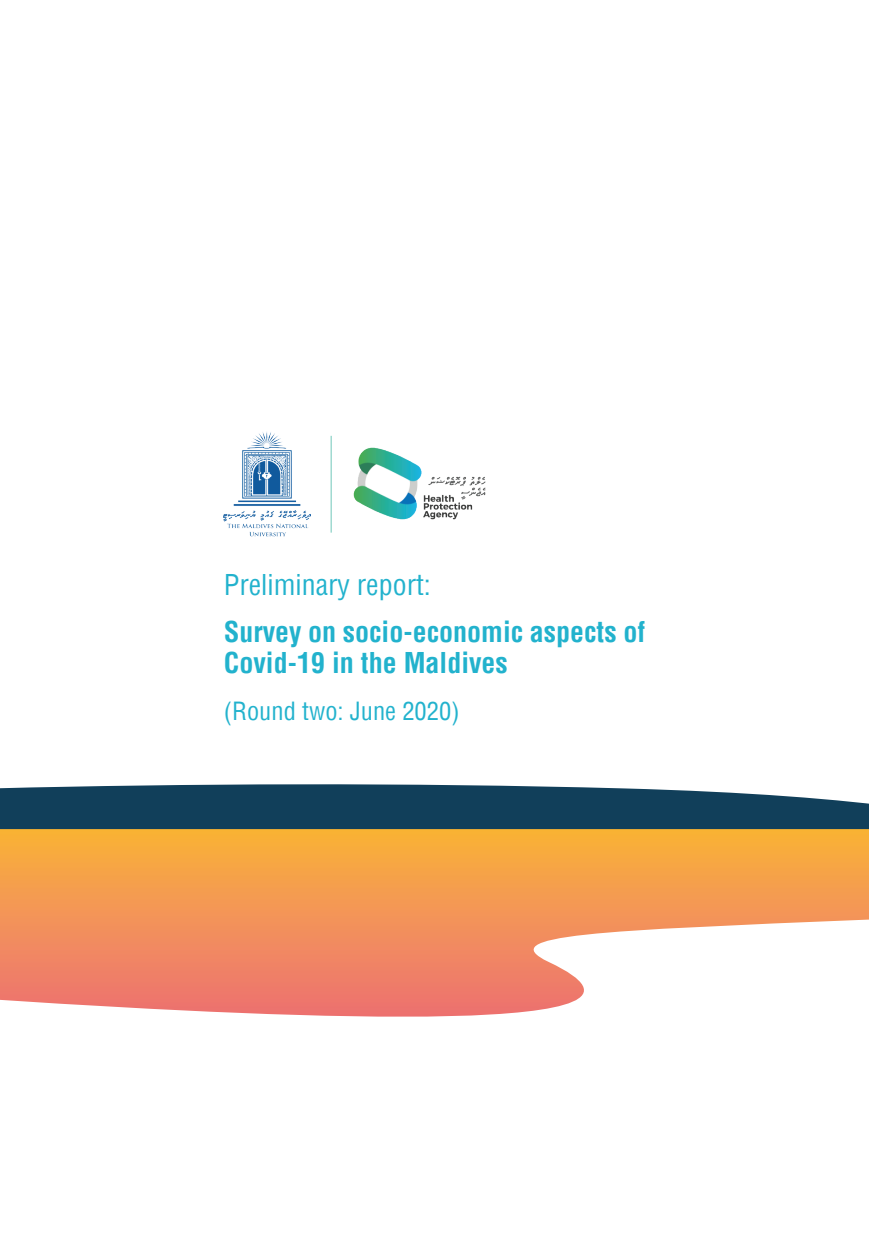
<style>
.page{position:relative;width:869px;height:1241px;background:#fff}
.page>*{position:absolute;margin:0;border:0;box-sizing:border-box;transform-origin:0 0}
.t1{font:700 condensed 28px/31.5px "Helvetica";color:#22b2cd}
.t2{font:condensed 28px "Helvetica";color:#22b2cd}
.t3{font:condensed 24.5px "Helvetica";color:#22b2cd}
</style>
<div class="page">
<img style="left:353px;top:447px;width:133px;height:73px">
<img style="left:224px;top:432px;width:86px;height:105px">
<hr style="left:330px;top:436px;width:1px;height:96px;background:#70c8ba">
<svg style="left:0;top:784px;width:868px;height:45px;background:#265069"></svg>
<svg style="left:0;top:829px;width:868px;height:188px"></svg>
<p class="t2" style="left:224px;top:566px;width:208px">Preliminary report:</p>
<p class="t1" style="left:224px;top:615px;width:422px">Survey on socio-economic aspects of<br>Covid-19 in the Maldives</p>
<p class="t3" style="left:224px;top:694px;width:237px">(Round two: June 2020)</p>
</div>
